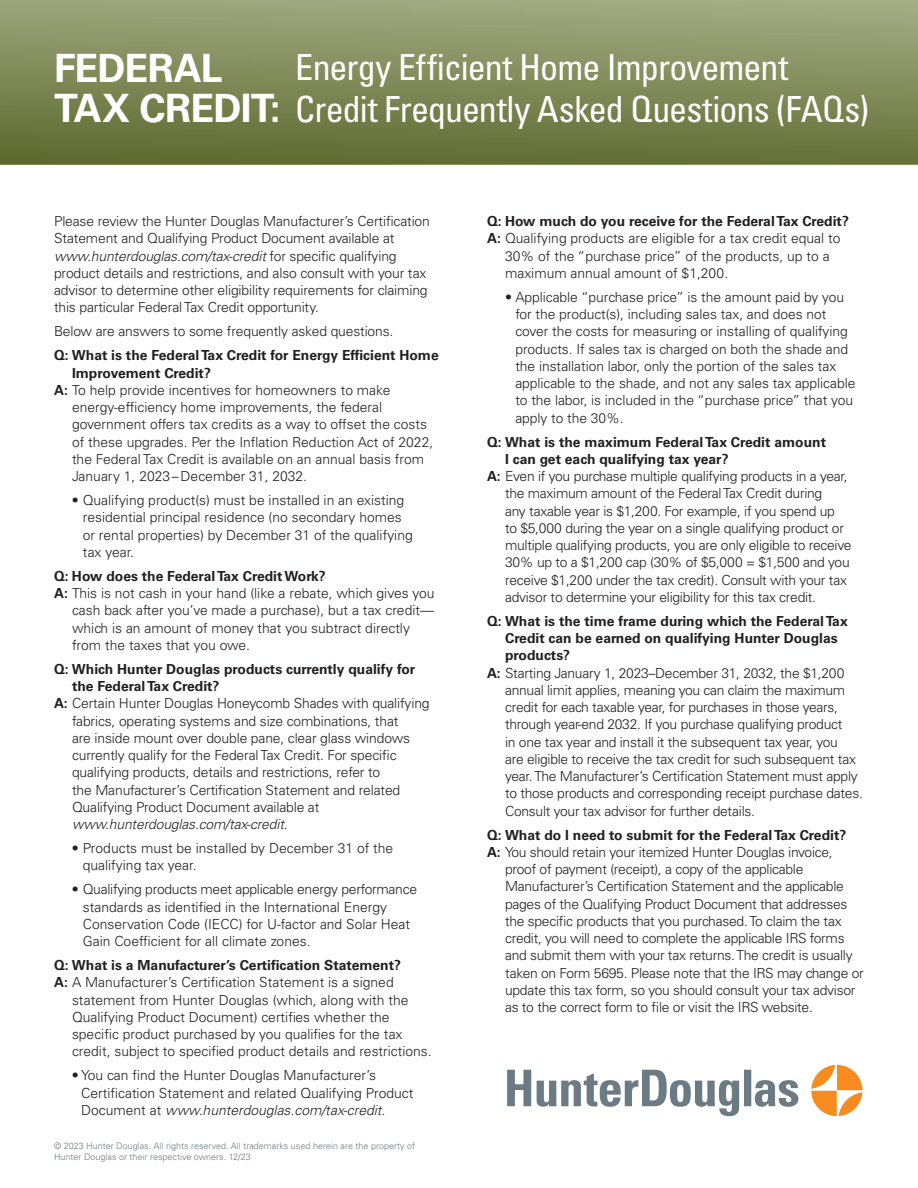
<style>
.page{position:relative;width:918px;height:1188px;background:#fff}
.page>*{position:absolute;margin:0;border:0;box-sizing:border-box;transform-origin:0 0}
.t1{font:700 39px "Univers LT Std";letter-spacing:-.025em;color:#fff}
.t2{font:condensed 36px/42px "Univers LT Std";letter-spacing:-.025em;color:#fff}
.t3{font:300 13.8px/17.2px "Univers LT Std";letter-spacing:-.01em;color:#231f20}
.t4{font:700 13.8px/17.2px "Univers LT Std";color:#231f20}
.t5{font:300 9px "Univers LT Std";color:#6b7a83}
.s1{font-weight:700;font-stretch:normal;font-size:39px}
.s2{font-style:italic}
.s3{font-weight:700}
</style>
<div class="page">
<div style="left:0;top:0;width:918px;height:165px;background:linear-gradient(to bottom,#a1aa81,#5f6c32)"></div>
<svg style="left:811px;top:1065px;width:51px;height:51px"></svg>
<svg style="left:507px;top:1070px;width:291px;height:46px"></svg>
<p class="t2" style="left:54px;top:46px;width:817px;text-indent:241px">Energy Efficient Home Improvement<br><span class="s1">TAX CREDIT:</span> Credit Frequently Asked Questions (FAQs)</p>
<p class="t1" style="left:54px;top:46px;width:170px">FEDERAL</p>
<p class="t3" style="left:54px;top:213px;width:377px">Please review the Hunter Douglas Manufacturer’s Certification Statement and Qualifying Product Document available at <span class="s2">www.hunterdouglas.com/tax-credit</span> for specific qualifying product details and restrictions, and also consult with your tax advisor to determine other eligibility requirements for claiming this particular Federal Tax Credit opportunity.</p>
<p class="t3" style="left:54px;top:323px;width:341px">Below are answers to some frequently asked questions.</p>
<p class="t4" style="left:72px;top:347px;width:368px;text-indent:-18px">Q: What is the Federal Tax Credit for Energy Efficient Home<br>Improvement Credit?</p>
<p class="t3" style="left:72px;top:381px;width:363px;text-indent:-18px"><span class="s3">A:</span> To help provide incentives for homeowners to make energy-efficiency home improvements, the federal government offers tax credits as a way to offset the costs of these upgrades. Per the Inflation Reduction Act of 2022, the Federal Tax Credit is available on an annual basis from January 1, 2023–December 31, 2032.</p>
<p class="t3" style="left:83px;top:492px;width:332px;text-indent:-11px">• Qualifying product(s) must be installed in an existing residential principal residence (no secondary homes or rental properties) by December 31 of the qualifying tax year.</p>
<p class="t4" style="left:54px;top:567px;width:273px">Q: How does the Federal Tax Credit Work?</p>
<p class="t3" style="left:72px;top:585px;width:364px;text-indent:-18px"><span class="s3">A:</span> This is not cash in your hand (like a rebate, which gives you cash back after you’ve made a purchase), but a tax credit— which is an amount of money that you subtract directly from the taxes that you owe.</p>
<p class="t4" style="left:72px;top:660px;width:345px;text-indent:-18px">Q: Which Hunter Douglas products currently qualify for the Federal Tax Credit?</p>
<p class="t3" style="left:72px;top:695px;width:359px;text-indent:-18px"><span class="s3">A:</span> Certain Hunter Douglas Honeycomb Shades with qualifying fabrics, operating systems and size combinations, that<br>are inside mount over double pane, clear glass windows currently qualify for the Federal Tax Credit. For specific qualifying products, details and restrictions, refer to<br>the Manufacturer’s Certification Statement and related Qualifying Product Document available at <span class="s2">www.hunterdouglas.com/tax-credit</span>.</p>
<p class="t3" style="left:83px;top:840px;width:312px;text-indent:-11px">• Products must be installed by December 31 of the qualifying tax year.</p>
<p class="t3" style="left:83px;top:881px;width:336px;text-indent:-11px">• Qualifying products meet applicable energy performance standards as identified in the International Energy Conservation Code (IECC) for U-factor and Solar Heat Gain Coefficient for all climate zones.</p>
<p class="t4" style="left:54px;top:957px;width:349px">Q: What is a Manufacturer’s Certification Statement?</p>
<p class="t3" style="left:72px;top:974px;width:361px;text-indent:-18px"><span class="s3">A:</span> A Manufacturer’s Certification Statement is a signed statement from Hunter Douglas (which, along with the Qualifying Product Document) certifies whether the specific product purchased by you qualifies for the tax credit, subject to specified product details and restrictions.</p>
<p class="t3" style="left:81px;top:1067px;width:334px;text-indent:-9px">• You can find the Hunter Douglas Manufacturer’s<br>Certification Statement and related Qualifying Product<br>Document at <span class="s2">www.hunterdouglas.com/tax-credit</span>.</p>
<p class="t5" style="left:54px;top:1140px;width:363px">© 2023 Hunter Douglas. All rights reserved. All trademarks used herein are the property of</p>
<p class="t5" style="left:54px;top:1151px;width:198px">Hunter Douglas or their respective owners. 12/23</p>
<p class="t4" style="left:487px;top:213px;width:363px">Q: How much do you receive for the Federal Tax Credit?</p>
<p class="t3" style="left:505px;top:230px;width:337px;text-indent:-18px"><span class="s3">A:</span> Qualifying products are eligible for a tax credit equal to<br>30% of the “purchase price” of the products, up to a maximum annual amount of $1,200.</p>
<p class="t3" style="left:515px;top:288px;width:342px;text-indent:-10px">• Applicable “purchase price” is the amount paid by you for the product(s), including sales tax, and does not cover the costs for measuring or installing of qualifying products. If sales tax is charged on both the shade and the installation labor, only the portion of the sales tax applicable to the shade, and not any sales tax applicable to the labor, is included in the “purchase price” that you apply to the 30%.</p>
<p class="t4" style="left:505px;top:433px;width:323px;text-indent:-18px">Q: What is the maximum Federal Tax Credit amount<br>I can get each qualifying tax year?</p>
<p class="t3" style="left:505px;top:468px;width:348px;text-indent:-18px"><span class="s3">A:</span> Even if you purchase multiple qualifying products in a year, the maximum amount of the Federal Tax Credit during<br>any taxable year is $1,200. For example, if you spend up<br>to $5,000 during the year on a single qualifying product or multiple qualifying products, you are only eligible to receive 30% up to a $1,200 cap (30% of $5,000 = $1,500 and you receive $1,200 under the tax credit). Consult with your tax advisor to determine your eligibility for this tax credit.</p>
<p class="t4" style="left:505px;top:612px;width:344px;text-indent:-18px">Q: What is the time frame during which the Federal Tax<br>Credit can be earned on qualifying Hunter Douglas products?</p>
<p class="t3" style="left:505px;top:664px;width:359px;text-indent:-18px"><span class="s3">A:</span> Starting January 1, 2023–December 31, 2032, the $1,200 annual limit applies, meaning you can claim the maximum credit for each taxable year, for purchases in those years, through year-end 2032. If you purchase qualifying product<br>in one tax year and install it the subsequent tax year, you<br>are eligible to receive the tax credit for such subsequent tax year. The Manufacturer’s Certification Statement must apply to those products and corresponding receipt purchase dates.<br>Consult your tax advisor for further details.</p>
<p class="t4" style="left:487px;top:826px;width:361px">Q: What do I need to submit for the Federal Tax Credit?</p>
<p class="t3" style="left:505px;top:843px;width:360px;text-indent:-18px"><span class="s3">A:</span> You should retain your itemized Hunter Douglas invoice, proof of payment (receipt), a copy of the applicable Manufacturer’s Certification Statement and the applicable pages of the Qualifying Product Document that addresses the specific products that you purchased. To claim the tax credit, you will need to complete the applicable IRS forms and submit them with your tax returns. The credit is usually taken on Form 5695. Please note that the IRS may change or update this tax form, so you should consult your tax advisor as to the correct form to file or visit the IRS website.</p>
</div>
